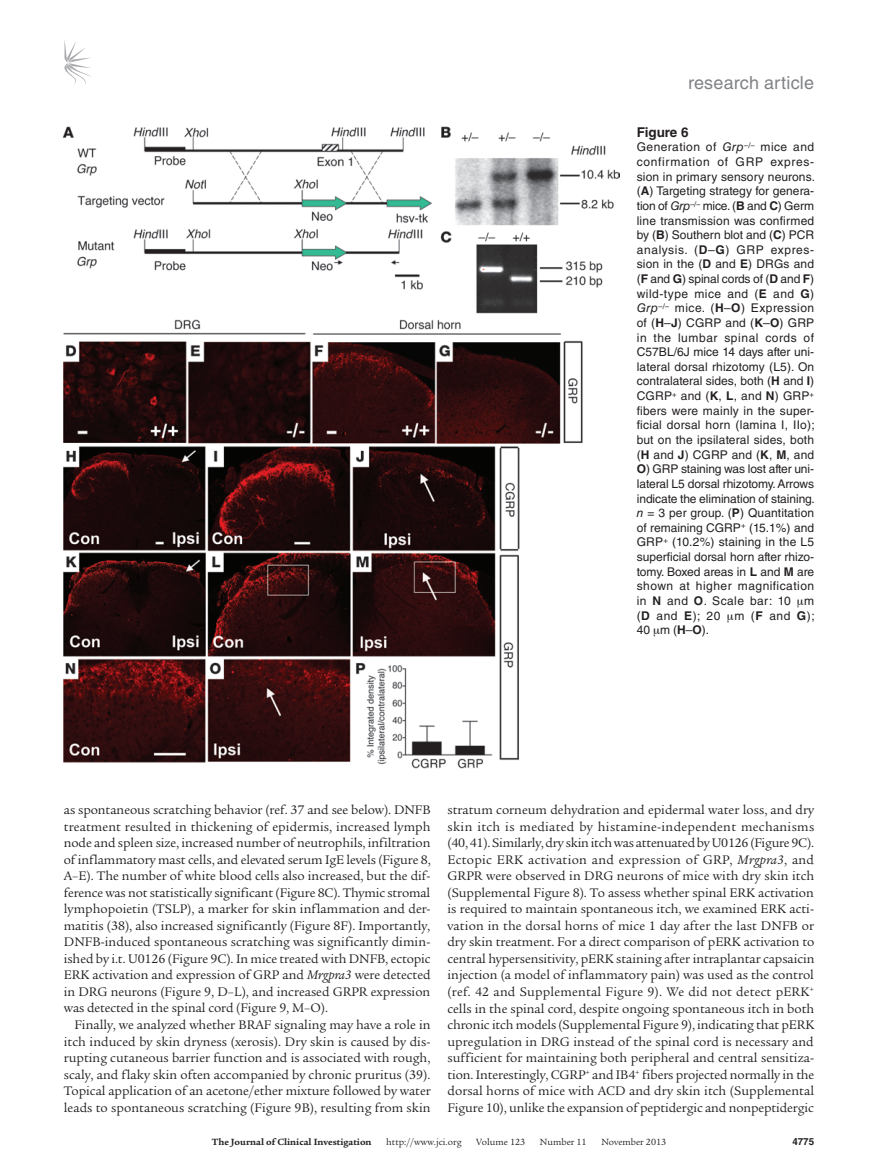
<style>
.page{position:relative;width:878px;height:1175px;background:#fff}
.page>*{position:absolute;margin:0;border:0;box-sizing:border-box;transform-origin:0 0}
.t1{font:18px "Helvetica LT Std";letter-spacing:.01em;color:#808285}
.t2{font:13.5px/16.5px "Legacy Serif Std";letter-spacing:-.005em;color:#231f20;text-align:justify}
.t3{font:700 13.5px "Helvetica LT Std";color:#231f20}
.t4{font:12px/14.7px "Helvetica LT Std";letter-spacing:.04em;color:#231f20;text-align:justify}
.t5{font:9.75px "Legacy Serif Std";color:#231f20}
.t6{font:700 9.75px "Legacy Serif Std";color:#231f20}
.t7{font:700 9.75px "Helvetica LT Std";color:#231f20}
.s1{font-style:italic}
.s2{font-weight:700}
</style>
<div class="page">
<svg style="left:64px;top:40px;width:27px;height:45px"></svg>
<img style="left:63px;top:126px;width:556px;height:642px">
<h1 class="t1" style="left:688px;top:73px;width:127px">research article</h1>
<p class="t3" style="left:636px;top:124px;width:53px">Figure 6</p>
<p class="t4" style="left:636px;top:140px;width:180px">Generation of <span class="s1">Grp</span><sup>–/–</sup> mice and confirmation of GRP expres&shy;sion in primary sensory neurons. (<span class="s2">A</span>) Targeting strategy for genera&shy;tion of <span class="s1">Grp</span><sup>–/–</sup> mice. (<span class="s2">B</span> and <span class="s2">C</span>) Germ line transmission was confirmed by (<span class="s2">B</span>) Southern blot and (<span class="s2">C</span>) PCR analysis. (<span class="s2">D</span>–<span class="s2">G</span>) GRP expres&shy;sion in the (<span class="s2">D</span> and <span class="s2">E</span>) DRGs and (<span class="s2">F</span> and <span class="s2">G</span>) spinal cords of (<span class="s2">D</span> and <span class="s2">F</span>) wild-type mice and (<span class="s2">E</span> and <span class="s2">G</span>)<br><span class="s1">Grp</span><sup>–/–</sup> mice. (<span class="s2">H</span>–<span class="s2">O</span>) Expression of (<span class="s2">H</span>–<span class="s2">J</span>) CGRP and (<span class="s2">K</span>–<span class="s2">O</span>) GRP in the lumbar spinal cords of C57BL/6J mice 14 days after uni&shy;lateral dorsal rhizotomy (L5). On contralateral sides, both (<span class="s2">H</span> and <span class="s2">I</span>)<br>CGRP<sup>+</sup> and (<span class="s2">K</span>, <span class="s2">L</span>, and <span class="s2">N</span>) GRP<sup>+ </sup>fibers were mainly in the super&shy;ficial dorsal horn (lamina I, IIo); but on the ipsilateral sides, both (<span class="s2">H</span> and <span class="s2">J</span>) CGRP and (<span class="s2">K</span>, <span class="s2">M</span>, and <span class="s2">O</span>) GRP staining was lost after uni&shy;lateral L5 dorsal rhizotomy. Arrows indicate the elimination of staining. <span class="s1">n</span> = 3 per group. (<span class="s2">P</span>) Quantitation of remaining CGRP<sup>+</sup> (15.1%) and GRP<sup>+</sup> (10.2%) staining in the L5 superficial dorsal horn after rhizo&shy;tomy. Boxed areas in <span class="s2">L</span> and <span class="s2">M</span> are shown at higher magnification in <span class="s2">N</span> and <span class="s2">O</span>. Scale bar: 10 m (<span class="s2">D</span> and <span class="s2">E</span>); 20 m (<span class="s2">F</span> and <span class="s2">G</span>); 40 m (<span class="s2">H</span>–<span class="s2">O</span>).</p>
<p class="t2" style="left:64px;top:802px;width:368px">as spontaneous scratching behavior (ref. 37 and see below). DNFB treatment resulted in thickening of epidermis, increased lymph node and spleen size, increased number of neutrophils, infiltration of inflammatory mast cells, and elevated serum IgE levels (Figure 8, A–E). The number of white blood cells also increased, but the dif&shy;ference was not statistically significant (Figure 8C). Thymic stromal lymphopoietin (TSLP), a marker for skin inflammation and der&shy;matitis (38), also increased significantly (Figure 8F). Importantly, DNFB-induced spontaneous scratching was significantly dimin&shy;ished by i.t. U0126 (Figure 9C). In mice treated with DNFB, ectopic ERK activation and expression of GRP and <span class="s1">Mrgpra3</span> were detected in DRG neurons (Figure 9, D–L), and increased GRPR expression was detected in the spinal cord (Figure 9, M–O).</p>
<p class="t2" style="left:64px;top:1016px;width:368px;text-indent:11px">Finally, we analyzed whether BRAF signaling may have a role in itch induced by skin dryness (xerosis). Dry skin is caused by dis&shy;rupting cutaneous barrier function and is associated with rough, scaly, and flaky skin often accompanied by chronic pruritus (39).<br>Topical application of an acetone/ether mixture followed by water leads to spontaneous scratching (Figure 9B), resulting from skin</p>
<p class="t2" style="left:447px;top:802px;width:368px">stratum corneum dehydration and epidermal water loss, and dry skin itch is mediated by histamine-independent mechanisms (40, 41). Similarly, dry skin itch was attenuated by U0126 (Figure 9C).<br>Ectopic ERK activation and expression of GRP, <span class="s1">Mrgpra3</span>, and GRPR were observed in DRG neurons of mice with dry skin itch (Supplemental Figure 8). To assess whether spinal ERK activation is required to maintain spontaneous itch, we examined ERK acti&shy;vation in the dorsal horns of mice 1 day after the last DNFB or dry skin treatment. For a direct comparison of pERK activation to central hypersensitivity, pERK staining after intraplantar capsaicin injection (a model of inflammatory pain) was used as the control (ref. 42 and Supplemental Figure 9). We did not detect pERK<sup>+ </sup>cells in the spinal cord, despite ongoing spontaneous itch in both chronic itch models (Supplemental Figure 9), indicating that pERK upregulation in DRG instead of the spinal cord is necessary and sufficient for maintaining both peripheral and central sensitiza&shy;tion. Interestingly, CGRP<sup>+</sup> and IB4<sup>+</sup> fibers projected normally in the dorsal horns of mice with ACD and dry skin itch (Supplemental Figure 10), unlike the expansion of peptidergic and nonpeptidergic</p>
<p class="t6" style="left:212px;top:1135px;width:161px">The Journal of Clinical Investigation</p>
<p class="t5" style="left:386px;top:1136px;width:77px">http://www.jci.org</p>
<p class="t5" style="left:476px;top:1136px;width:50px">Volume 123</p>
<p class="t5" style="left:540px;top:1136px;width:48px">Number 11</p>
<p class="t5" style="left:601px;top:1136px;width:66px">November 2013</p>
<p class="t7" style="left:792px;top:1135px;width:23px">4775</p>
</div>
